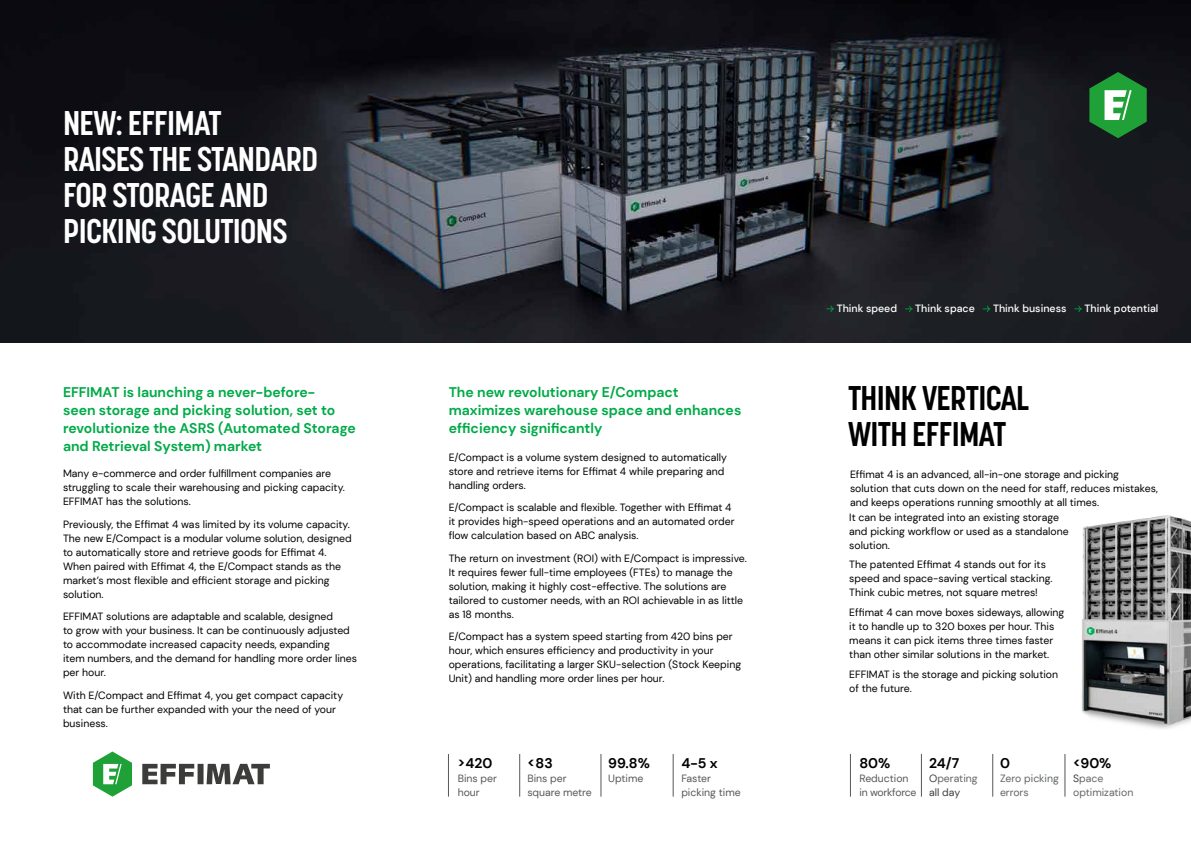
<style>
.page{position:relative;width:1191px;height:842px;background:#fff}
.page>*{position:absolute;margin:0;border:0;box-sizing:border-box;transform-origin:0 0}
.t1{font:700 34px/36px "Korolev Condensed";letter-spacing:-.02em;color:#fff}
.t2{font:700 34px/36px "Korolev Condensed";letter-spacing:-.02em;color:#000}
.t3{font:700 14px/18px "DM Sans";color:#00aa48}
.t4{font:700 14px "DM Sans";color:#000}
.t5{font:10.5px/14px "DM Sans";color:#000}
.t6{font:10.5px/14px "DM Sans";color:#575756}
.t7{font:10.5px/14px "DM Sans";color:#626567}
.t8{font:500 10.5px "DM Sans";color:#fff}
.t9{font:10.5px/14px "DM Sans";letter-spacing:-.02em;color:#575756}
.s1{color:#393c3e}
</style>
<div class="page">
<img style="left:0;top:0;width:1191px;height:342px">
<svg style="left:826px;top:306px;width:8px;height:6px"></svg>
<svg style="left:905px;top:306px;width:7px;height:6px"></svg>
<svg style="left:982px;top:306px;width:8px;height:6px"></svg>
<svg style="left:1074px;top:306px;width:8px;height:6px"></svg>
<svg style="left:1089px;top:72px;width:57px;height:66px;background:#3a8a4b"></svg>
<svg style="left:142px;top:764px;width:128px;height:20px"></svg>
<svg style="left:93px;top:751px;width:39px;height:46px"></svg>
<hr style="left:519px;top:754px;width:1px;height:43px;background:#575756">
<hr style="left:600px;top:754px;width:1px;height:43px;background:#575756">
<hr style="left:673px;top:754px;width:1px;height:43px;background:#575756">
<img style="left:1081px;top:515px;width:110px;height:214px">
<hr style="left:850px;top:754px;width:1px;height:43px;background:#575756">
<hr style="left:448px;top:754px;width:1px;height:43px;background:#575756">
<hr style="left:921px;top:754px;width:1px;height:43px;background:#575756">
<hr style="left:992px;top:754px;width:1px;height:43px;background:#575756">
<hr style="left:1064px;top:754px;width:1px;height:43px;background:#505456">
<h1 class="t1" style="left:63px;top:105px;width:257px">NEW: EFFIMAT<br>RAISES THE STANDARD<br>FOR STORAGE AND<br>PICKING SOLUTIONS</h1>
<h2 class="t3" style="left:63px;top:383px;width:294px">EFFIMAT is launching a never-before-<br>seen storage and picking solution, set to revolutionize the ASRS (Automated Storage and Retrieval System) market</h2>
<h2 class="t3" style="left:449px;top:383px;width:294px">The new revolutionary E/Compact maximizes warehouse space and enhances efficiency significantly</h2>
<p class="t5" style="left:449px;top:450px;width:280px">E/Compact is a volume system designed to automatically store and retrieve items for Effimat 4 while preparing and handling orders.</p>
<p class="t5" style="left:449px;top:501px;width:287px">E/Compact is scalable and flexible. Together with Effimat 4 it provides high-speed operations and an automated order flow calculation based on ABC analysis.</p>
<p class="t5" style="left:449px;top:551px;width:300px">The return on investment (ROI) with E/Compact is impressive.<br>It requires fewer full-time employees (FTEs) to manage the solution, making it highly cost-effective. The solutions are tailored to customer needs, with an ROI achievable in as little as 18 months.</p>
<p class="t5" style="left:449px;top:630px;width:294px">E/Compact has a system speed starting from 420 bins per hour, which ensures efficiency and productivity in your operations, facilitating a larger SKU-selection (Stock Keeping Unit) and handling more order lines per hour.</p>
<p class="t5" style="left:63px;top:467px;width:283px">Many e-commerce and order fulfillment companies are struggling to scale their warehousing and picking capacity.<br>EFFIMAT has the solutions.</p>
<p class="t5" style="left:63px;top:517px;width:290px">Previously, the Effimat 4 was limited by its volume capacity.<br>The new E/Compact is a modular volume solution, designed to automatically store and retrieve goods for Effimat 4.<br>When paired with Effimat 4, the E/Compact stands as the market’s most flexible and efficient storage and picking solution.</p>
<p class="t5" style="left:63px;top:610px;width:296px">EFFIMAT solutions are adaptable and scalable, designed<br>to grow with your business. It can be continuously adjusted to accommodate increased capacity needs, expanding<br>item numbers, and the demand for handling more order lines per hour.</p>
<p class="t5" style="left:63px;top:688px;width:282px">With E/Compact and Effimat 4, you get compact capacity that can be further expanded with your the need of your business.</p>
<h2 class="t4" style="left:458px;top:754px;width:36px">&gt;420</h2>
<p class="t6" style="left:458px;top:771px;width:41px">Bins per hour</p>
<h2 class="t4" style="left:527px;top:754px;width:27px">&lt;83</h2>
<p class="t6" style="left:527px;top:771px;width:66px">Bins per square metre</p>
<h2 class="t4" style="left:608px;top:754px;width:43px">99.8%</h2>
<p class="t6" style="left:608px;top:771px;width:37px">Uptime</p>
<h2 class="t4" style="left:681px;top:754px;width:38px">4-5 x</h2>
<p class="t6" style="left:681px;top:771px;width:61px">Faster picking time</p>
<p class="t8" style="left:836px;top:302px;width:62px">Think speed</p>
<p class="t8" style="left:915px;top:302px;width:61px">Think space</p>
<p class="t8" style="left:993px;top:302px;width:75px">Think business</p>
<p class="t8" style="left:1084px;top:302px;width:75px">Think potential</p>
<h1 class="t2" style="left:848px;top:380px;width:183px">THINK VERTICAL<br>WITH EFFIMAT</h1>
<p class="t5" style="left:849px;top:468px;width:310px">Effimat 4 is an advanced, all-in-one storage and picking solution that cuts down on the need for staff, reduces mistakes, and keeps operations running smoothly at all times.<br>It can be integrated into an existing storage<br>and picking workflow or used as a standalone<br>solution.</p>
<p class="t5" style="left:849px;top:558px;width:205px">The patented Effimat 4 stands out for its speed and space-saving vertical stacking.<br>Think cubic metres, not square metres!</p>
<p class="t5" style="left:849px;top:605px;width:217px">Effimat 4 can move boxes sideways, allowing it to handle up to 320 boxes per hour. This means it can pick items three times faster than other similar solutions in the market.</p>
<p class="t5" style="left:849px;top:667px;width:210px">EFFIMAT is the storage and picking solution of the future.</p>
<h2 class="t4" style="left:859px;top:754px;width:32px">80%</h2>
<p class="t9" style="left:859px;top:771px;width:59px">Reduction in workforce</p>
<h2 class="t4" style="left:929px;top:754px;width:32px">24/7</h2>
<p class="t7" style="left:929px;top:771px;width:50px"><span class="s1">O</span>perating <span class="s1">all day</span></p>
<h2 class="t4" style="left:1000px;top:754px;width:11px">0</h2>
<p class="t7" style="left:1000px;top:771px;width:60px">Zero picking errors</p>
<h2 class="t4" style="left:1073px;top:754px;width:40px">&lt;90%</h2>
<p class="t7" style="left:1073px;top:771px;width:62px"><span class="s1">S</span>pace optimization</p>
</div>
